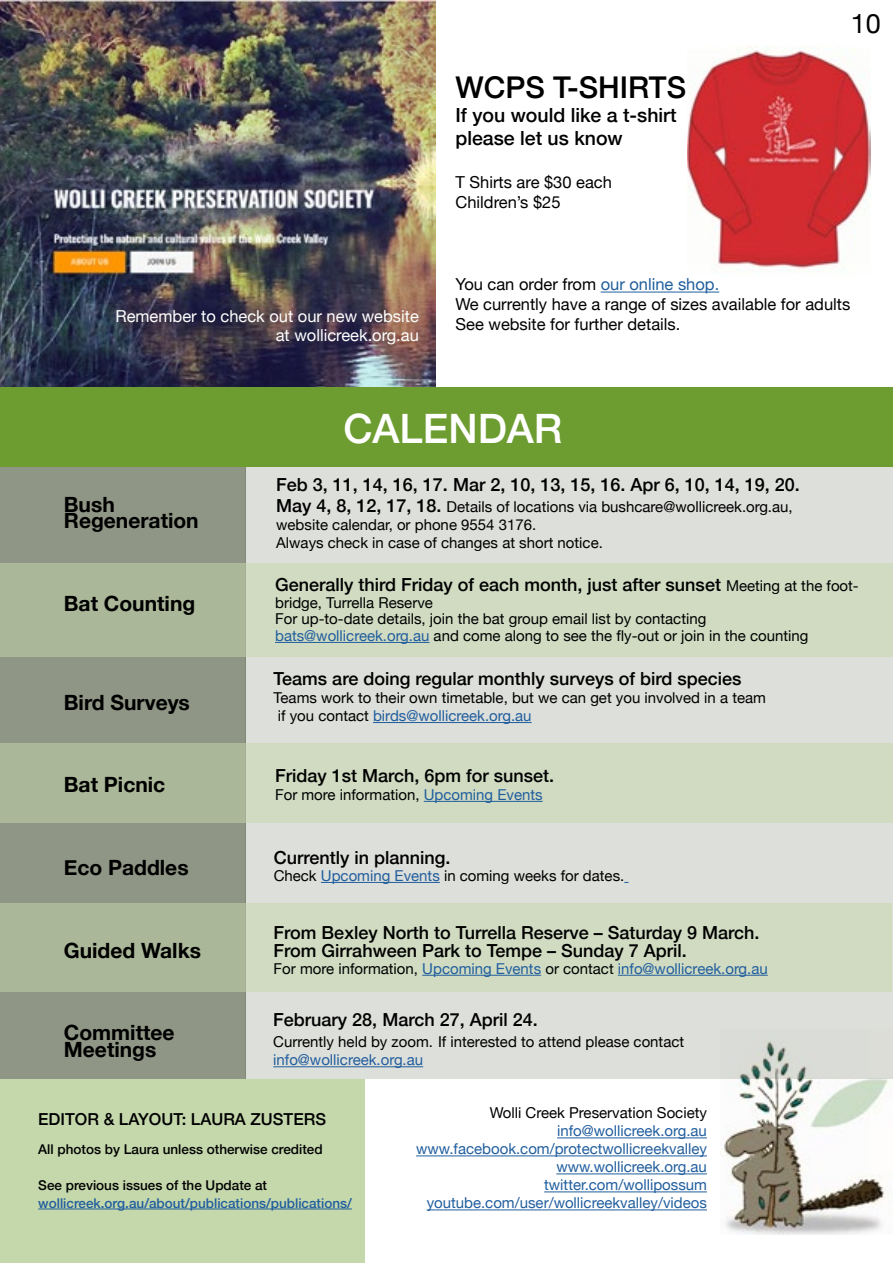
<style>
.page{position:relative;width:893px;height:1263px;background:#fff}
.page>*{position:absolute;margin:0;border:0;box-sizing:border-box;transform-origin:0 0}
.t1{font:500 40.5px "Helvetica Neue";color:#fff}
.t2{font:500 30px "Helvetica Neue";color:#000}
.t3{font:27px "Helvetica Neue";color:#000}
.t4{font:700 21px/16.5px "Helvetica Neue";color:#000}
.t5{font:500 19.5px/23.4px "Helvetica Neue";color:#000}
.t6{font:500 18px/18px "Helvetica Neue";color:#000}
.t7{font:16.5px/19.8px "Helvetica Neue";color:#000}
.t8{font:16.5px/19.8px "Helvetica Neue";color:#fff;text-align:right}
.t9{font:500 16.5px "Helvetica Neue";color:#000}
.t10{font:15px/18px "Helvetica Neue";color:#000}
.t11{font:15px/18px "Helvetica Neue";color:#215e9e;text-align:right}
.t12{font:500 13.5px "Helvetica Neue";color:#000}
.t13{font:500 13.5px "Helvetica Neue";color:#215e9e}
.s1{color:#215e9e}
.s2{font-weight:500;font-size:18px}
.s3{font-weight:400;font-size:15px}
.s4{color:#000}
</style>
<div class="page">
<div style="left:0;top:467px;width:245px;height:612px;background:#8f9685"></div>
<img style="left:1px;top:0;width:434px;height:387px">
<img style="left:688px;top:47px;width:183px;height:222px">
<hr style="left:601px;top:292px;width:118px;height:1px;background:#215e9e">
<img style="left:720px;top:1079px;width:173px;height:155px">
<div style="left:0;top:1079px;width:364px;height:184px;background:#c5d8ac"></div>
<hr style="left:38px;top:1208px;width:314px;height:1px;background:#215e9e">
<div style="left:0;top:387px;width:893px;height:79px;background:#6d9d31"></div>
<hr style="left:557px;top:1137px;width:150px;height:1px;background:#215e9e">
<hr style="left:416px;top:1155px;width:291px;height:1px;background:#215e9e">
<hr style="left:556px;top:1173px;width:151px;height:1px;background:#215e9e">
<hr style="left:544px;top:1191px;width:163px;height:1px;background:#215e9e">
<hr style="left:427px;top:1209px;width:280px;height:1px;background:#215e9e">
<div style="left:245px;top:467px;width:648px;height:612px;background:#dddfda"></div>
<svg style="left:0;top:563px;width:893px;height:94px;background:#c5d1b6"></svg>
<svg style="left:0;top:903px;width:892px;height:89px;background:#c5d0b6"></svg>
<svg style="left:0;top:744px;width:893px;height:79px;background:#c5d1b6"></svg>
<hr style="left:275px;top:642px;width:154px;height:1px;background:#215e9e">
<hr style="left:373px;top:722px;width:159px;height:1px;background:#215e9e">
<hr style="left:273px;top:1066px;width:150px;height:1px;background:#215e9e">
<hr style="left:422px;top:975px;width:119px;height:1px;background:#215e9e">
<hr style="left:618px;top:975px;width:150px;height:1px;background:#215e9e">
<hr style="left:424px;top:801px;width:119px;height:1px;background:#215e9e">
<hr style="left:321px;top:882px;width:119px;height:1px;background:#215e9e">
<p class="t8" style="left:115px;top:307px;width:305px">Remember to check out our new website at wollicreek.org.au</p>
<h2 class="t2" style="left:455px;top:63px;width:232px">WCPS T-SHIRTS</h2>
<h3 class="t5" style="left:455px;top:101px;width:223px">If you would like a t-shirt please let us know</h3>
<p class="t7" style="left:455px;top:173px;width:158px">T Shirts are $30 each<br>Children’s $25</p>
<h3 class="t3" style="left:851px;top:4px;width:32px">10</h3>
<p class="t7" style="left:455px;top:276px;width:396px">You can order from <span class="s1">our online shop.<br></span>We currently have a range of sizes available for adults<br>See website for further details.</p>
<h3 class="t4" style="left:64px;top:497px;width:136px">Bush<br>Regeneration</h3>
<h3 class="t4" style="left:64px;top:596px;width:133px">Bat Counting</h3>
<h3 class="t4" style="left:64px;top:695px;width:128px">Bird Surveys</h3>
<h3 class="t4" style="left:64px;top:777px;width:103px">Bat Picnic</h3>
<h3 class="t4" style="left:64px;top:860px;width:126px">Eco Paddles</h3>
<h3 class="t4" style="left:64px;top:942px;width:139px">Guided Walks</h3>
<h3 class="t4" style="left:64px;top:1025px;width:112px">Committee<br>Meetings</h3>
<h1 class="t1" style="left:343px;top:396px;width:221px">CALENDAR</h1>
<p class="t6" style="left:276px;top:474px;width:525px">Feb 3, 11, 14, 16, 17. Mar 2, 10, 13, 15, 16. Apr 6, 10, 14, 19, 20.</p>
<p class="t10" style="left:276px;top:499px;width:518px"><span class="s2">May 4, 8, 12, 17, 18.</span> Details of locations via bushcare@wollicreek.org.au, website calendar, or phone 9554 3176.<br>Always check in case of changes at short notice.</p>
<p class="t6" style="left:275px;top:574px;width:585px">Generally third Friday of each month, just after sunset <span class="s3">Meeting at the foot-</span></p>
<p class="t10" style="left:275px;top:595px;width:535px;line-height:16.5px">bridge, Turrella Reserve<br>For up-to-date details, join the bat group email list by contacting <span class="s1">bats@wollicreek.org.au</span> and come along to see the fly-out or join in the counting</p>
<p class="t6" style="left:274px;top:668px;width:469px">Teams are doing regular monthly surveys of bird species</p>
<p class="t10" style="left:274px;top:689px;width:494px">Teams work to their own timetable, but we can get you involved in a team if you contact <span class="s1">birds@wollicreek.org.au</span></p>
<p class="t6" style="left:275px;top:765px;width:281px">Friday 1st March, 6pm for sunset.</p>
<p class="t10" style="left:275px;top:786px;width:269px">For more information, <span class="s1">Upcoming Events</span></p>
<p class="t6" style="left:274px;top:847px;width:178px">Currently in planning.</p>
<p class="t10" style="left:274px;top:867px;width:352px">Check <span class="s1">Upcoming Events</span> in coming weeks for dates.</p>
<p class="t6" style="left:274px;top:922px;width:487px">From Bexley North to Turrella Reserve – Saturday 9 March.<br>From Girrahween Park to Tempe – Sunday 7 April.</p>
<p class="t11" style="left:274px;top:960px;width:496px"><span class="s4">For more information,</span> Upcoming Events <span class="s4">or contact</span> info@wollicreek.org.au</p>
<p class="t6" style="left:273px;top:1009px;width:266px">February 28, March 27, April 24.</p>
<p class="t10" style="left:273px;top:1034px;width:412px">Currently held by zoom. If interested to attend please contact</p>
<p class="t11" style="left:273px;top:1052px;width:151px">info@wollicreek.org.au</p>
<p class="t9" style="left:38px;top:1106px;width:289px">EDITOR &amp; LAYOUT: LAURA ZUSTERS</p>
<p class="t12" style="left:38px;top:1138px;width:286px">All photos by Laura unless otherwise credited</p>
<p class="t12" style="left:38px;top:1174px;width:230px">See previous issues of the Update at</p>
<p class="t13" style="left:38px;top:1192px;width:315px">wollicreek.org.au/about/publications/publications/</p>
<p class="t10" style="left:490px;top:1105px;width:219px">Wolli Creek Preservation Society</p>
<p class="t11" style="left:416px;top:1123px;width:292px">info@wollicreek.org.au www.facebook.com/protectwollicreekvalley www.wollicreek.org.au twitter.com/wollipossum youtube.com/user/wollicreekvalley/videos</p>
</div>
